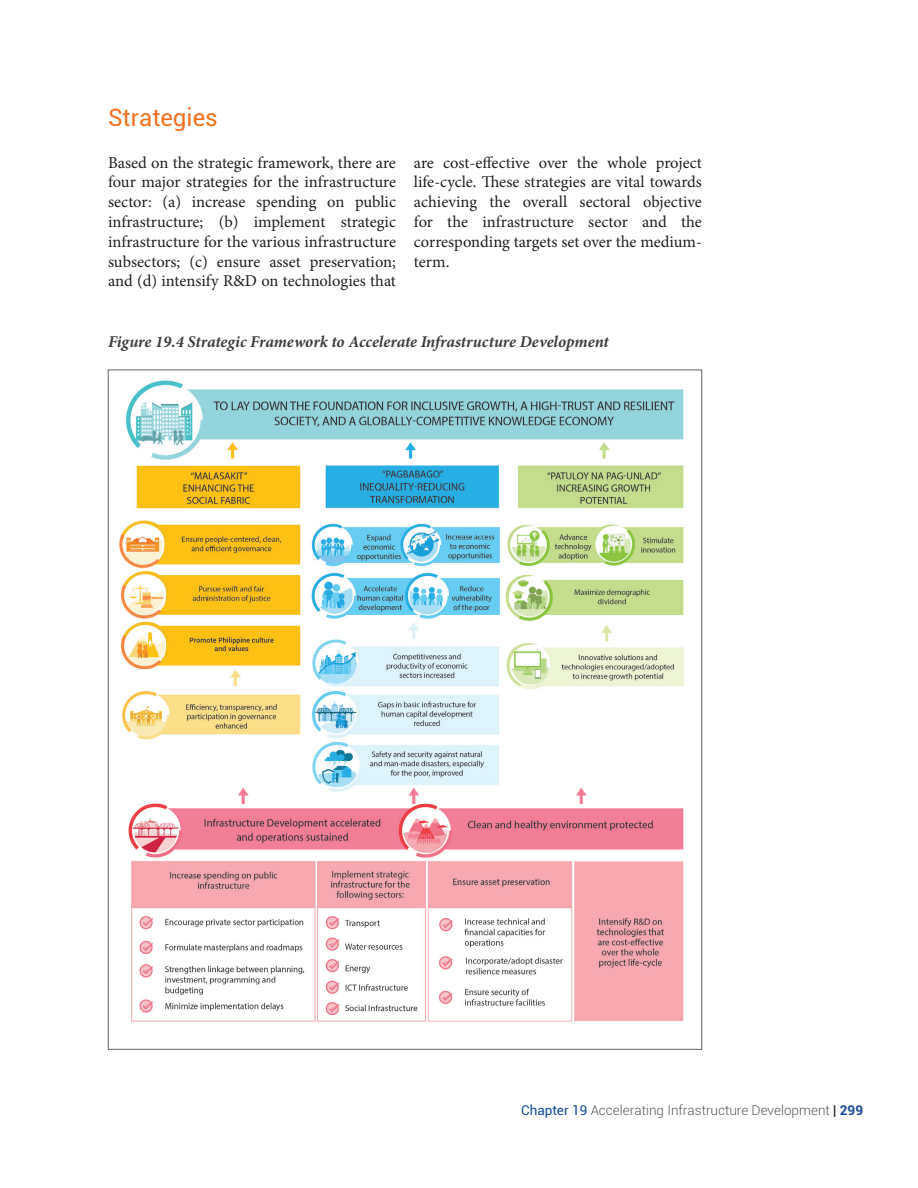
<style>
.page{position:relative;width:918px;height:1188px;background:#fff}
.page>*{position:absolute;margin:0;border:0;box-sizing:border-box;transform-origin:0 0}
.t1{font:24px "Roboto";color:#f37121}
.t2{font:16.5px/19.8px "Minion Pro";color:#231f20;text-align:justify}
.t3{font:italic 700 16.5px "Minion Pro";letter-spacing:-.005em;color:#3e3e3f}
.t4{font:300 13.5px "Roboto";color:#57585a}
.s1{font-weight:400;color:#154a9a}
.s2{font-weight:400;color:#231f20}
.s3{font-weight:700;color:#154a9a}
</style>
<div class="page">
<img style="left:119px;top:380px;width:565px;height:642px">
<h1 class="t1" style="left:108px;top:101px;width:111px">Strategies</h1>
<p class="t2" style="left:108px;top:152px;width:290px">Based on the strategic framework, there are four major strategies for the infrastructure sector: (a) increase spending on public infrastructure; (b) implement strategic infrastructure for the various infrastructure subsectors; (c) ensure asset preservation; and (d) intensify R&amp;D on technologies that</p>
<p class="t2" style="left:414px;top:152px;width:290px">are cost-effective over the whole project life-cycle. These strategies are vital towards achieving the overall sectoral objective for the infrastructure sector and the corresponding targets set over the medium&shy;term.</p>
<p class="t3" style="left:108px;top:330px;width:502px">Figure 19.4 Strategic Framework to Accelerate Infrastructure Development</p>
<p class="t4" style="left:521px;top:1101px;width:344px"><span class="s1">Chapter 19</span> Accelerating Infrastructure Development <span class="s2">|</span> <span class="s3">299</span></p>
</div>
